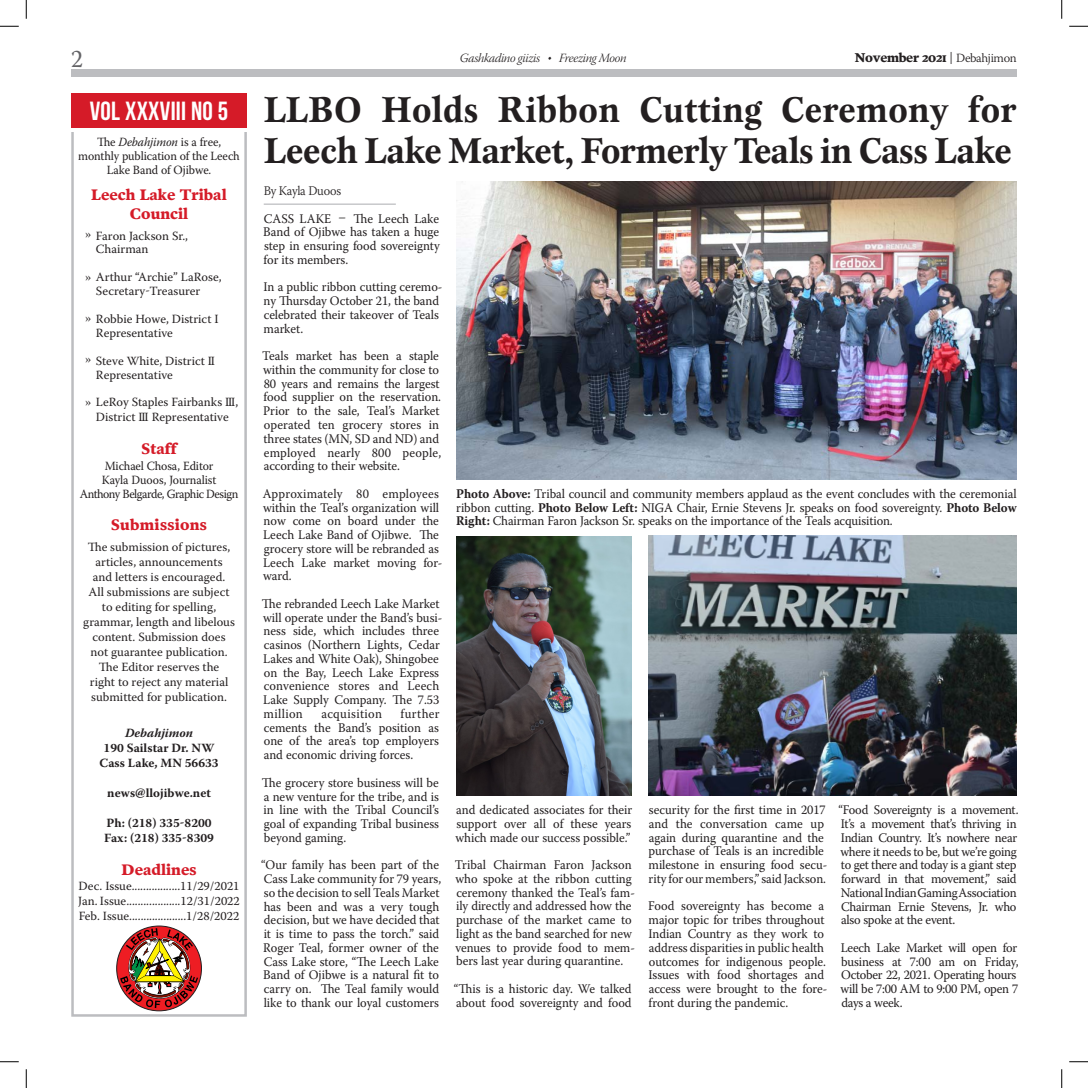
<style>
.page{position:relative;width:1088px;height:1088px;background:#fff}
.page>*{position:absolute;margin:0;border:0;box-sizing:border-box;transform-origin:0 0}
.Main_Text{font:700 37.5px/41.2px "New Esprit ITC Pro";letter-spacing:-.005em;color:#231f20;scale:.95 1}
.t1{font:26.25px "Bebas Neue";letter-spacing:.01em;color:#fff}
.t2{font:25px "Warnock Pro";color:#636366;scale:.95 1}
.News_column_heading{font:700 15px/18.8px "Poynter Text";color:#d51b28;text-align:center}
.Headline{font:700 15px "Poynter Text";letter-spacing:.02em;color:#d51b28}
.body_Disclaimer{font:700 15px "Poynter Text";color:#d51b28}
.Main_Text-2{font:13.12px/13.8px "Warnock Pro";letter-spacing:-.005em;color:#231f20;scale:.95 1}
.Main_Text-3{font:13.12px/13.8px "Warnock Pro";letter-spacing:-.025em;color:#231f20;scale:.95 1}
.Heading_news_title{font:300 13.12px "Warnock Pro";letter-spacing:-.02em;color:#231f20;scale:.95 1}
.Main_Text-4{font:13.12px "Warnock Pro";letter-spacing:.03em;color:#231f20;scale:.95 1}
.Headline-2{font:12.5px/15px "Warnock Pro";color:#231f20;text-align:center}
.News_column_text{font:12.5px/13.8px "Warnock Pro";color:#231f20}
.dot_leaders{font:12.5px "Warnock Pro";color:#231f20}
.Main_Text-5{font:12.5px/13.8px "Warnock Pro";letter-spacing:-.01em;color:#231f20;text-align:center;scale:.95 1}
.body_Disclaimer-2{font:700 12.5px "Warnock Pro";color:#231f20}
.t3{font:12.5px "Warnock Pro Light It Subh";letter-spacing:-.025em;color:#231f20}
.Main_Text-6{font:12.5px "Warnock Pro";letter-spacing:-.04em;color:#231f20;scale:.95 1}
.t4{font:700 12.5px "Poynter Text";letter-spacing:-.025em;color:#231f20}
.body_Disclaimer-3{font:italic 700 12.5px "Warnock Pro";color:#231f20}
.s1{font-family:"Warnock Pro";font-weight:300}
.s2{font-style:italic}
.s3{font-weight:700}
</style>
<div class="page">
<div style="left:71px;top:69px;width:945px;height:8px;background:#bcbdc0"></div>
<div style="left:71px;top:113px;width:176px;height:903px;border:2px solid #bcbdc0"></div>
<hr style="left:66px;top:128px;width:187px;height:4px;background:#fff">
<svg style="left:116px;top:925px;width:86px;height:86px"></svg>
<div style="left:71px;top:94px;width:176px;height:34px;background:#d51b28"></div>
<hr style="left:264px;top:203px;width:131px;height:2px;background:#bcbdc0">
<img style="left:456px;top:181px;width:560px;height:299px">
<img style="left:456px;top:536px;width:175px;height:259px">
<img style="left:648px;top:535px;width:368px;height:260px">
<svg style="left:0;top:25px;width:19px;height:2px"></svg>
<svg style="left:1069px;top:25px;width:19px;height:2px"></svg>
<svg style="left:0;top:1061px;width:19px;height:1px"></svg>
<svg style="left:1069px;top:1061px;width:19px;height:1px"></svg>
<svg style="left:25px;top:0;width:2px;height:19px"></svg>
<svg style="left:25px;top:1069px;width:2px;height:19px"></svg>
<svg style="left:1061px;top:0;width:1px;height:19px"></svg>
<svg style="left:1061px;top:1069px;width:1px;height:19px"></svg>
<h3 class="t2" style="left:71px;top:43px;width:14px">2</h3>
<p class="t3" style="left:460px;top:51px;width:168px">Gashkadino giizis • Freezing Moon</p>
<p class="t4" style="left:855px;top:52px;width:163px">November 2021 <span class="s1">| Debahjimon</span></p>
<p class="t1" style="left:90px;top:96px;width:140px">Vol XXXVIII No 5</p>
<p class="Main_Text-5" style="left:78px;top:135px;width:171px">The <span class="s2">Debahjimon</span> is a free, monthly publication of the Leech<br>Lake Band of Ojibwe.</p>
<p class="News_column_heading" style="left:91px;top:186px;width:137px">Leech Lake Tribal<br>Council</p>
<p class="News_column_text" style="left:96px;top:228px;width:94px;text-indent:-11px">» Faron Jackson Sr.,<br>Chairman</p>
<p class="News_column_text" style="left:96px;top:270px;width:127px;text-indent:-11px">» Arthur “Archie” LaRose,<br>Secretary-Treasurer</p>
<p class="News_column_text" style="left:96px;top:312px;width:124px;text-indent:-11px">» Robbie Howe, District I<br>Representative</p>
<p class="News_column_text" style="left:96px;top:353px;width:121px;text-indent:-11px">» Steve White, District II<br>Representative</p>
<p class="News_column_text" style="left:85px;top:395px;width:154px;line-height:14.4px;text-align:center">» LeRoy Staples Fairbanks III,<br>District III Representative</p>
<p class="News_column_heading" style="left:141px;top:440px;width:37px">Staff</p>
<p class="Main_Text-5" style="left:105px;top:459px;width:116px">Michael Chosa, Editor</p>
<p class="Main_Text-5" style="left:102px;top:473px;width:121px">Kayla Duoos, Journalist</p>
<p class="Main_Text-6" style="left:80px;top:486px;width:169px">Anthony Belgarde, Graphic Design</p>
<p class="Headline" style="left:111px;top:518px;width:97px">Submissions</p>
<p class="Headline-2" style="left:83px;top:539px;width:153px">The submission of pictures, articles, announcements<br>and letters is encouraged.<br>All submissions are subject to editing for spelling, grammar, length and libelous content. Submission does not guarantee publication.<br>The Editor reserves the<br>right to reject any material submitted for publication.</p>
<p class="body_Disclaimer-3" style="left:125px;top:725px;width:70px">Debahjimon</p>
<p class="body_Disclaimer-2" style="left:104px;top:740px;width:112px">190 Sailstar Dr. NW</p>
<p class="body_Disclaimer-2" style="left:99px;top:755px;width:121px">Cass Lake, MN 56633</p>
<p class="body_Disclaimer-2" style="left:107px;top:785px;width:105px">news@llojibwe.net</p>
<p class="body_Disclaimer-2" style="left:106px;top:815px;width:107px">Ph: (218) 335-8200</p>
<p class="body_Disclaimer-2" style="left:104px;top:830px;width:111px">Fax: (218) 335-8309</p>
<p class="body_Disclaimer" style="left:122px;top:863px;width:76px">Deadlines</p>
<p class="dot_leaders" style="left:79px;top:878px;width:162px">Dec. Issue.................11/29/2021</p>
<p class="dot_leaders" style="left:78px;top:893px;width:163px">Jan. Issue...................12/31/2022</p>
<p class="dot_leaders" style="left:79px;top:908px;width:162px">Feb. Issue....................1/28/2022</p>
<p class="Main_Text" style="left:264px;top:89px;width:794px">LLBO Holds Ribbon Cutting Ceremony for<br>Leech Lake Market, Formerly Teals in Cass Lake</p>
<p class="Heading_news_title" style="left:264px;top:183px;width:83px">By Kayla Duoos</p>
<p class="Main_Text-2" style="left:263px;top:211px;width:187px;text-align:justify">CASS LAKE – The Leech Lake Band of Ojibwe has taken a huge step in ensuring food sovereignty for its members.</p>
<p class="Main_Text-2" style="left:263px;top:280px;width:190px">In a public ribbon cutting ceremo&shy;ny Thursday October 21, the band celebrated their takeover of Teals market.</p>
<p class="Main_Text-2" style="left:262px;top:349px;width:190px">Teals market has been a staple within the community for close to<br>80 years and remains the largest food supplier on the reservation.<br>Prior to the sale, Teal’s Market operated ten grocery stores in three states (MN, SD and ND) and employed nearly 800 people, according to their website.</p>
<p class="Main_Text-2" style="left:263px;top:486px;width:191px">Approximately 80 employees within the Teal’s organization will now come on board under the<br>Leech Lake Band of Ojibwe. The grocery store will be rebranded as<br>Leech Lake market moving for&shy;ward.</p>
<p class="Main_Text-2" style="left:262px;top:596px;width:191px">The rebranded Leech Lake Market will operate under the Band’s busi&shy;ness side, which includes three casinos (Northern Lights, Cedar<br>Lakes and White Oak), Shingobee on the Bay, Leech Lake Express convenience stores and Leech<br>Lake Supply Company. The 7.53 million</p>
<p class="Main_Text-2" style="left:264px;top:706px;width:187px;text-align:justify;text-indent:137px">further cements the Band’s position as one of the area’s top employers and economic driving forces.</p>
<p class="Main_Text-2" style="left:262px;top:775px;width:188px;text-align:justify">The grocery store business will be a new venture for the tribe, and is in line with the Tribal Council’s goal of expanding Tribal business beyond gaming.</p>
<p class="Main_Text-2" style="left:261px;top:858px;width:191px">“Our family has been part of the<br>Cass Lake community for 79 years, so the decision to sell Teals Market has been and was a very tough decision, but we have decided that it is time to pass the torch.” said<br>Roger Teal, former owner of the<br>Cass Lake store, “The Leech Lake<br>Band of Ojibwe is a natural fit to carry on. The Teal family would like to thank our loyal customers</p>
<p class="Main_Text-4" style="left:321px;top:705px;width:65px">acquisition</p>
<p class="Main_Text-2" style="left:456px;top:486px;width:591px;text-align:justify"><span class="s3">Photo Above:</span> Tribal council and community members applaud as the event concludes with the ceremonial ribbon cutting. <span class="s3">Photo Below Left:</span> NIGA Chair, Ernie Stevens Jr. speaks on food sovereignty. <span class="s3">Photo Below Right:</span> Chairman Faron Jackson Sr. speaks on the importance of the Teals acquisition.</p>
<p class="Main_Text-2" style="left:455px;top:802px;width:187px;text-align:justify">and dedicated associates for their support over all of these years which made our success possible.”</p>
<p class="Main_Text-2" style="left:454px;top:857px;width:191px">Tribal Chairman Faron Jackson who spoke at the ribbon cutting ceremony thanked the Teal’s fam&shy;ily directly and addressed how the purchase of the market came to light as the band searched for new venues to provide food to mem&shy;bers last year during quarantine.</p>
<p class="Main_Text-2" style="left:454px;top:981px;width:189px">“This is a historic day. We talked about food sovereignty and food</p>
<p class="Main_Text-2" style="left:648px;top:802px;width:190px">security for the first time in 2017 and the conversation came up again during quarantine and the purchase of Teals is an incredible milestone in ensuring food secu&shy;rity for our members,” said Jackson.</p>
<p class="Main_Text-2" style="left:648px;top:899px;width:190px">Food sovereignty has become a major topic for tribes throughout<br>Indian Country as they work to address disparities in public health outcomes for indigenous people.<br>Issues with food shortages and access were brought to the fore&shy;front during the pandemic.</p>
<p class="Main_Text-3" style="left:838px;top:802px;width:191px">“Food Sovereignty is a movement.<br>It’s a movement that’s thriving in<br>Indian Country. It’s nowhere near where it needs to be, but we’re going to get there and today is a giant step forward in that movement,” said<br>National Indian Gaming Association<br>Chairman Ernie Stevens, Jr. who also spoke at the event.</p>
<p class="Main_Text-3" style="left:840px;top:940px;width:189px">Leech Lake Market will open for business at 7:00 am on Friday,<br>October 22, 2021. Operating hours will be 7:00 AM to 9:00 PM, open 7 days a week.</p>
</div>
